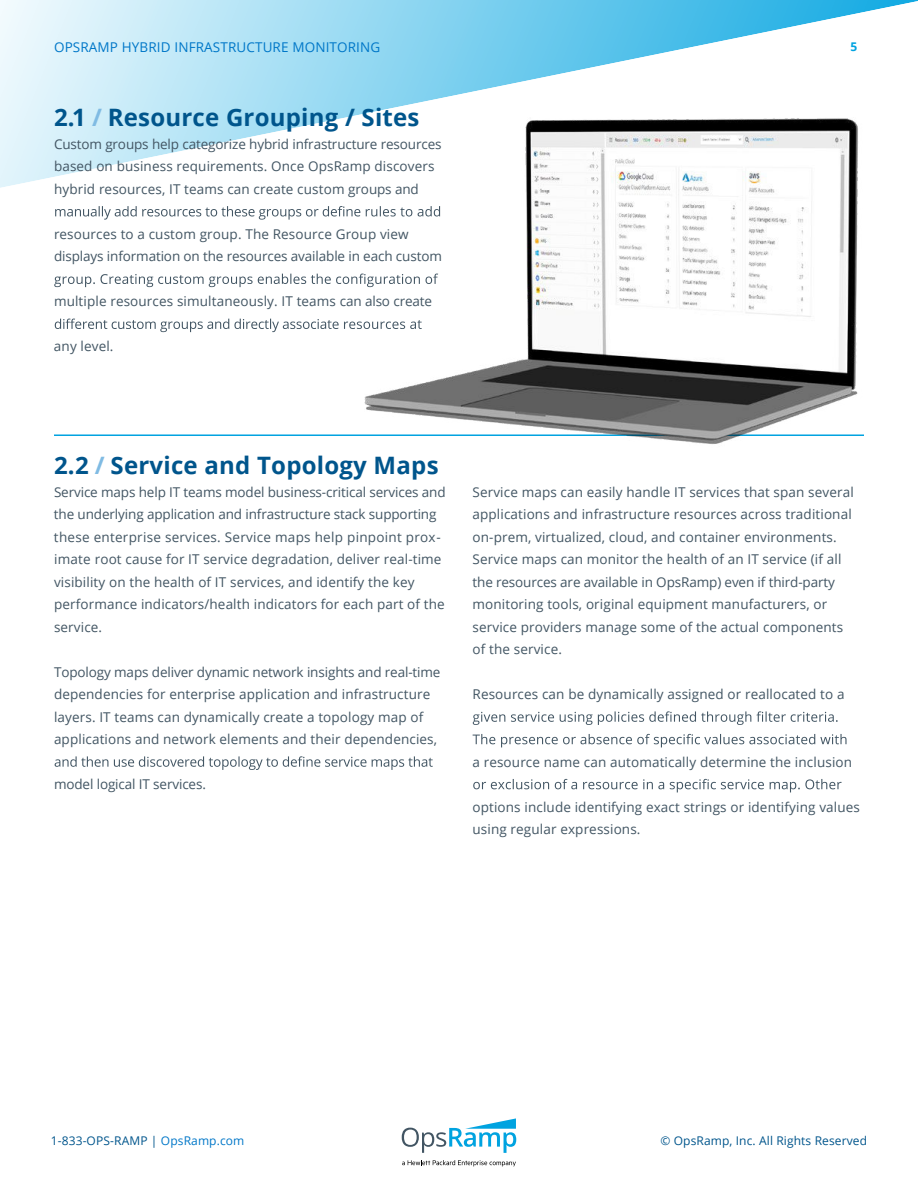
<style>
.page{position:relative;width:918px;height:1188px;background:#fff}
.page>*{position:absolute;margin:0;border:0;box-sizing:border-box;transform-origin:0 0}
.t1{font:700 24px "Open Sans";letter-spacing:.01em;color:#00558c}
.t2{font:13.5px/22.5px "Open Sans";letter-spacing:.01em;color:#425563}
.t3{font:13.5px/22.5px "Open Sans";letter-spacing:-.01em;color:#425563}
.t4{font:13.5px "Open Sans";letter-spacing:.01em;color:#0077c8}
.t5{font:12px "Open Sans";letter-spacing:.01em;color:#00558c}
.t6{font:700 12px "Open Sans";color:#00a3e0}
.s1{color:#80bbe3}
.s2{color:#0077c8}
</style>
<div class="page">
<svg style="left:0;top:0;width:918px;height:188px"></svg>
<hr style="left:54px;top:434px;width:810px;height:2px;background:#00a3e0">
<svg style="left:55px;top:206px;width:245px;height:14px"></svg>
<svg style="left:54px;top:274px;width:246px;height:13px"></svg>
<svg style="left:55px;top:319px;width:245px;height:13px"></svg>
<svg style="left:55px;top:756px;width:53px;height:11px"></svg>
<svg style="left:114px;top:756px;width:319px;height:14px"></svg>
<svg style="left:473px;top:712px;width:32px;height:13px"></svg>
<svg style="left:511px;top:712px;width:43px;height:10px"></svg>
<svg style="left:560px;top:711px;width:278px;height:14px"></svg>
<svg style="left:473px;top:734px;width:22px;height:10px"></svg>
<svg style="left:501px;top:734px;width:346px;height:13px"></svg>
<svg style="left:473px;top:779px;width:76px;height:10px"></svg>
<svg style="left:555px;top:779px;width:22px;height:10px"></svg>
<svg style="left:583px;top:779px;width:81px;height:10px"></svg>
<svg style="left:670px;top:779px;width:94px;height:13px"></svg>
<svg style="left:770px;top:779px;width:72px;height:13px"></svg>
<img style="left:300px;top:53px;width:618px;height:391px">
<svg style="left:402px;top:1118px;width:114px;height:35px"></svg>
<svg style="left:402px;top:1160px;width:114px;height:6px"></svg>
<p class="t4" style="left:54px;top:42px;width:328px">OPSRAMP HYBRID INFRASTRUCTURE MONITORING</p>
<h1 class="t1" style="left:54px;top:108px;width:367px">2.1 <span class="s1">/</span> Resource Grouping / Sites</h1>
<p class="t2" style="left:54px;top:134px;width:389px">Custom groups help categorize hybrid infrastructure resources based on business requirements. Once OpsRamp discovers hybrid resources, IT teams can create custom groups and</p>
<p class="t3" style="left:54px;top:224px;width:389px">resources to a custom group. The Resource Group view displays information on the resources available in each custom</p>
<p class="t2" style="left:54px;top:292px;width:380px">multiple resources simultaneously. IT teams can also create</p>
<p class="t2" style="left:54px;top:337px;width:61px">any level.</p>
<p class="t6" style="left:850px;top:42px;width:8px">5</p>
<h1 class="t1" style="left:54px;top:456px;width:386px">2.2 <span class="s1">/</span> Service and Topology Maps</h1>
<p class="t2" style="left:54px;top:482px;width:393px">Service maps help IT teams model business-critical services and the underlying application and infrastructure stack supporting these enterprise services. Service maps help pinpoint prox&shy;imate root cause for IT service degradation, deliver real-time visibility on the health of IT services, and identify the key performance indicators/health indicators for each part of the service.</p>
<p class="t2" style="left:54px;top:662px;width:388px">Topology maps deliver dynamic network insights and real-time dependencies for enterprise application and infrastructure layers. IT teams can dynamically create a topology map of applications and network elements and their dependencies,</p>
<p class="t3" style="left:54px;top:774px;width:153px">model logical IT services.</p>
<p class="t2" style="left:473px;top:482px;width:383px">Service maps can easily handle IT services that span several applications and infrastructure resources across traditional on-prem, virtualized, cloud, and container environments.<br>Service maps can monitor the health of an IT service (if all the resources are available in OpsRamp) even if third-party monitoring tools, original equipment manufacturers, or service providers manage some of the actual components of the service.</p>
<p class="t2" style="left:473px;top:684px;width:374px">Resources can be dynamically assigned or reallocated to a</p>
<p class="t2" style="left:472px;top:752px;width:381px">a resource name can automatically determine the inclusion</p>
<p class="t2" style="left:472px;top:797px;width:389px">options include identifying exact strings or identifying values using regular expressions.</p>
<p class="t5" style="left:51px;top:1135px;width:195px">1-833-OPS-RAMP | <span class="s2">OpsRamp.com</span></p>
<p class="t5" style="left:660px;top:1135px;width:208px">© OpsRamp, Inc. All Rights Reserved</p>
</div>
